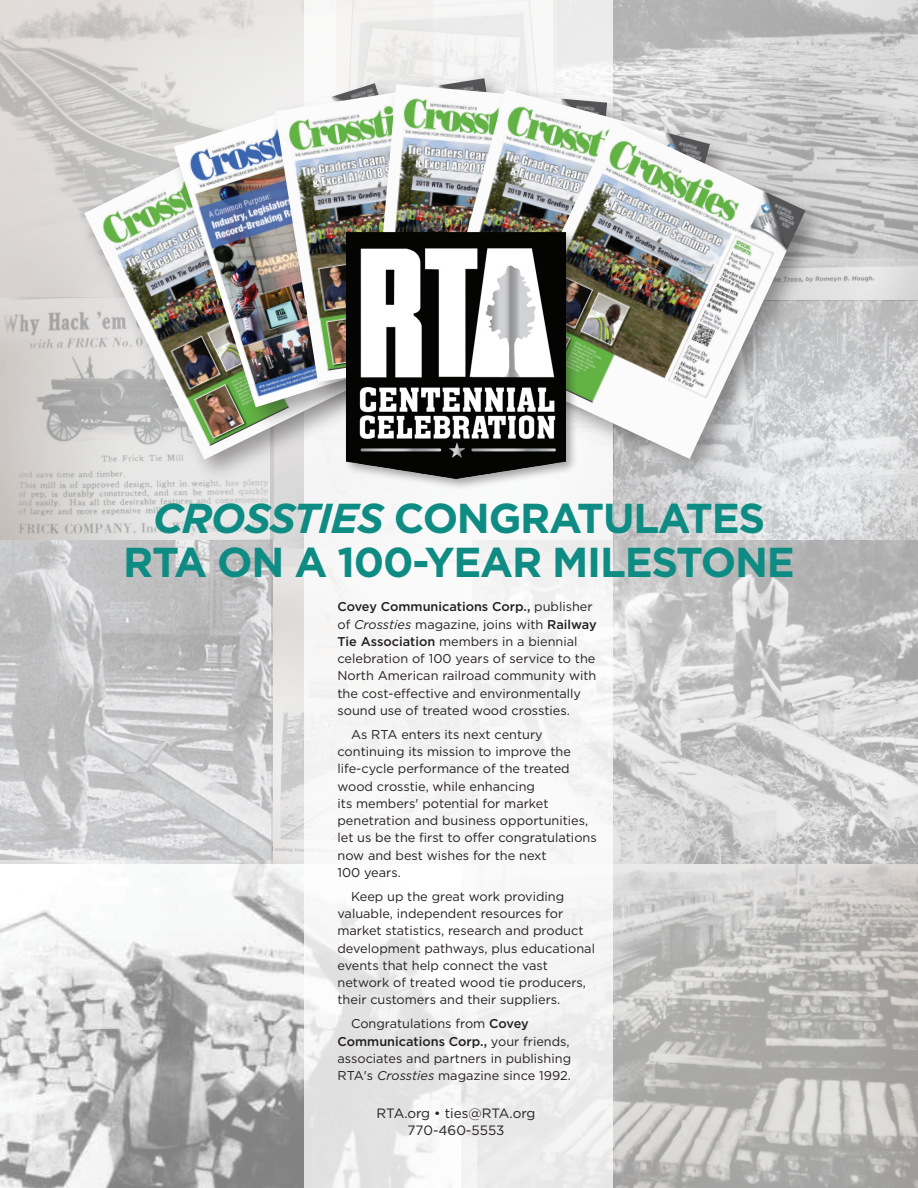
<style>
.page{position:relative;width:918px;height:1188px;background:#fff}
.page>*{position:absolute;margin:0;border:0;box-sizing:border-box;transform-origin:0 0}
.t1{font:700 41.85px/43.3px "Gotham";letter-spacing:-.03em;color:#0e8c83;text-align:center}
.t2{font:13.5px/17.2px "Gotham";color:#231f20;text-align:center}
.t3{font:12.75px/17.2px "Gotham";color:#231f20}
.s1{font-style:italic}
.s2{font-weight:500}
</style>
<div class="page">
<img style="left:613px;top:540px;width:305px;height:324px">
<img style="left:613px;top:864px;width:305px;height:324px">
<img style="left:0;top:297px;width:272px;height:563px">
<img style="left:270px;top:484px;width:34px;height:83px">
<img style="left:0;top:860px;width:304px;height:328px">
<img style="left:272px;top:567px;width:32px;height:297px">
<img style="left:613px;top:0;width:305px;height:300px">
<img style="left:0;top:0;width:304px;height:297px">
<svg style="left:304px;top:0;width:309px;height:1188px;fill:#f6f5f5"></svg>
<img style="left:614px;top:301px;width:304px;height:239px">
<div style="left:79px;top:115px;width:340px;height:369px;background:#231f20;opacity:.4"></div>
<img style="left:84px;top:120px;width:259px;height:340px">
<div style="left:168px;top:77px;width:314px;height:355px;background:#231f20;opacity:.4"></div>
<img style="left:174px;top:83px;width:95px;height:324px">
<div style="left:269px;top:72px;width:283px;height:335px;background:#231f20;opacity:.4"></div>
<img style="left:275px;top:78px;width:91px;height:304px">
<div style="left:366px;top:78px;width:266px;height:323px;background:#231f20;opacity:.4"></div>
<img style="left:372px;top:84px;width:56px;height:145px">
<div style="left:428px;top:83px;width:307px;height:351px;background:#231f20;opacity:.4"></div>
<img style="left:434px;top:89px;width:276px;height:140px">
<div style="left:492px;top:116px;width:338px;height:367px;background:#231f20;opacity:.4"></div>
<img style="left:498px;top:121px;width:308px;height:338px">
<div style="left:343px;top:229px;width:235px;height:262px;background:#231f20;opacity:.4"></div>
<img style="left:346px;top:232px;width:220px;height:247px">
<h1 class="t1" style="left:123px;top:496px;width:673px"><span class="s1">CROSSTIES</span> CONGRATULATES<br>RTA ON A 100-YEAR MILESTONE</h1>
<p class="t3" style="left:338px;top:598px;width:261px"><span class="s2">Covey Communications Corp.,</span> publisher of <span class="s1">Crossties</span> magazine, joins with <span class="s2">Railway Tie Association</span> members in a biennial celebration of 100 years of service to the North American railroad community with the cost-effective and environmentally sound use of treated wood crossties.</p>
<p class="t3" style="left:338px;top:725px;width:261px;text-indent:14px">As RTA enters its next century continuing its mission to improve the life-cycle performance of the treated wood crosstie, while enhancing<br>its members' potential for market penetration and business opportunities, let us be the first to offer congratulations now and best wishes for the next<br>100 years.</p>
<p class="t3" style="left:338px;top:887px;width:259px;text-indent:14px">Keep up the great work providing valuable, independent resources for market statistics, research and product development pathways, plus educational events that help connect the vast network of treated wood tie producers, their customers and their suppliers.</p>
<p class="t3" style="left:338px;top:1015px;width:235px;text-indent:14px">Congratulations from <span class="s2">Covey Communications Corp.,</span> your friends, associates and partners in publishing RTA's <span class="s1">Crossties</span> magazine since 1992.</p>
<p class="t2" style="left:377px;top:1104px;width:161px">RTA.org • ties@RTA.org<br>770-460-5553</p>
</div>
